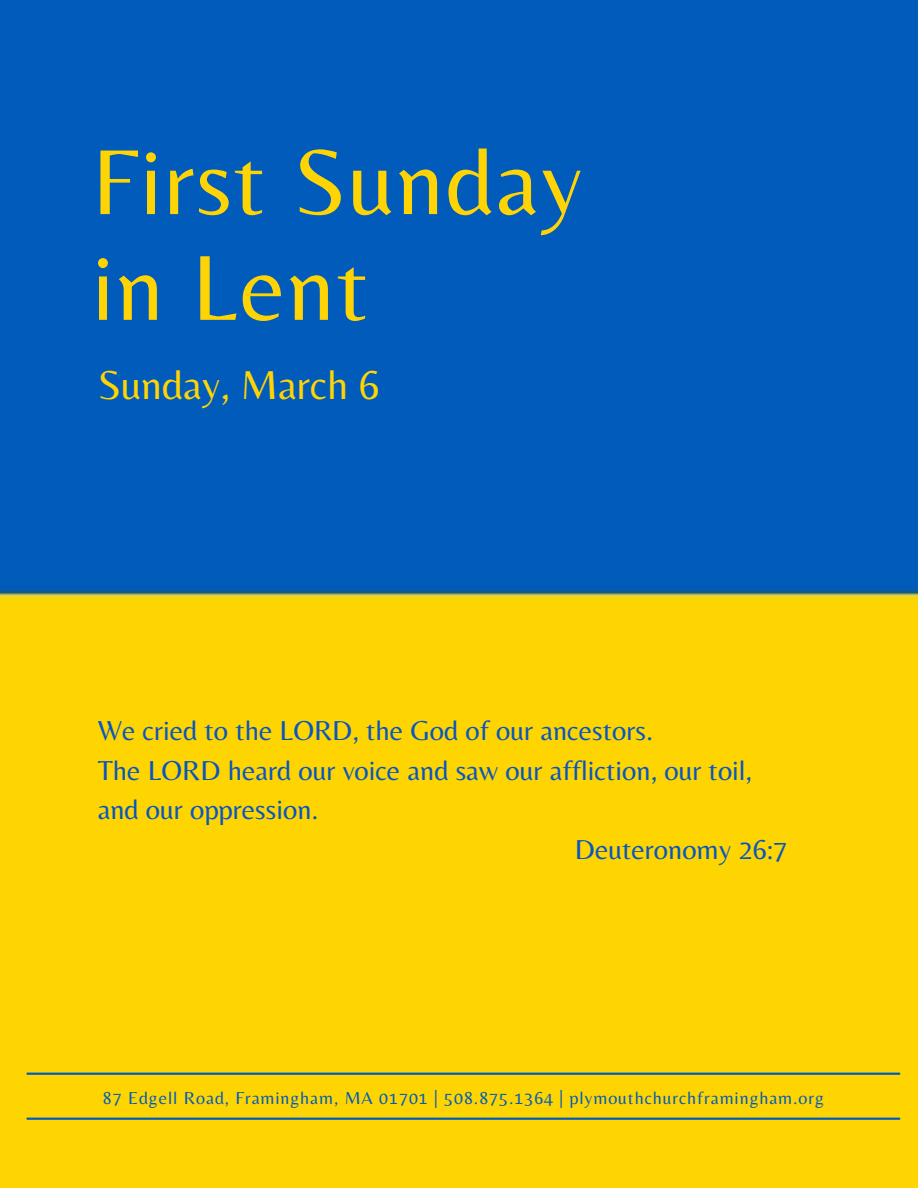
<style>
.page{position:relative;width:918px;height:1188px;background:#fff}
.page>*{position:absolute;margin:0;border:0;box-sizing:border-box;transform-origin:0 0}
.t1{font:96px "Belleza";letter-spacing:.02em;color:#fed404}
.t2{font:42px "Belleza";color:#fed404}
.t3{font:28.5px/39.3px "Belleza";color:#0855c1}
.t4{font:18px "Belleza";letter-spacing:.05em;color:#025bba}
</style>
<div class="page">
<img style="left:0;top:0;width:918px;height:1188px">
<hr style="left:27px;top:1073px;width:872px;height:2px;background:#025bba">
<hr style="left:27px;top:1118px;width:872px;height:2px;background:#025bba">
<p class="t1" style="left:92px;top:125px;width:492px">First Sunday</p>
<p class="t1" style="left:92px;top:231px;width:278px">in Lent</p>
<p class="t2" style="left:98px;top:360px;width:284px">Sunday, March 6</p>
<p class="t3" style="left:98px;top:711px;width:557px">We cried to the LORD, the God of our ancestors.</p>
<p class="t3" style="left:98px;top:750px;width:656px">The LORD heard our voice and saw our affliction, our toil, and our oppression.</p>
<p class="t3" style="left:575px;top:829px;width:214px">Deuteronomy 26:7</p>
<p class="t4" style="left:103px;top:1088px;width:723px">87 Edgell Road, Framingham, MA 01701 | 508.875.1364 | plymouthchurchframingham.org</p>
</div>
